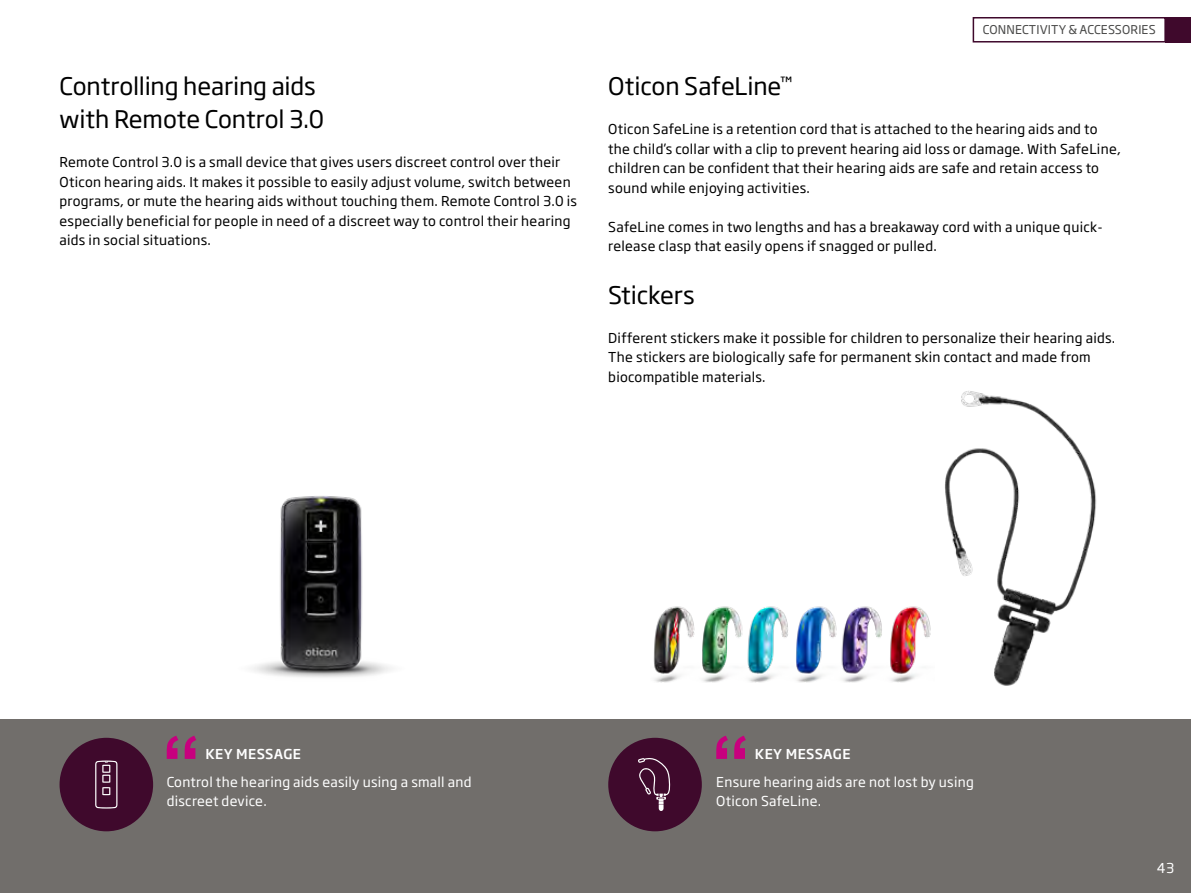
<style>
.page{position:relative;width:1191px;height:893px;background:#fff}
.page>*{position:absolute;margin:0;border:0;box-sizing:border-box;transform-origin:0 0}
.t1{font:24px/33px "Soho Gothic Pro";letter-spacing:-.005em;color:#000}
.t2{font:13.5px/19.5px "Soho Gothic Pro";letter-spacing:.02em;color:#000}
.t3{font:13.5px/19.5px "Soho Gothic Pro";letter-spacing:.02em;color:#fff}
.t4{font:500 13.5px "Soho Gothic Pro";letter-spacing:.035em;color:#fff}
.t5{font:12px "Soho Gothic Pro";letter-spacing:.015em;color:#484847}
</style>
<div class="page">
<div style="left:0;top:719px;width:1191px;height:174px;background:#716e6b"></div>
<div style="left:1165px;top:17px;width:26px;height:26px;background:#3f092c"></div>
<div style="left:972px;top:17px;width:193px;height:26px;border:2px solid #3f092c"></div>
<div style="left:60px;top:738px;width:93px;height:93px;background:#3f092c;border-radius:50%"></div>
<svg style="left:95px;top:760px;width:22px;height:48px"></svg>
<img style="left:252px;top:496px;width:139px;height:182px">
<img style="left:945px;top:391px;width:152px;height:295px">
<img style="left:653px;top:606px;width:278px;height:77px">
<div style="left:608px;top:738px;width:94px;height:93px;background:#3f092c;border-radius:50%"></div>
<svg style="left:638px;top:758px;width:32px;height:53px"></svg>
<svg style="left:167px;top:736px;width:29px;height:23px"></svg>
<svg style="left:716px;top:736px;width:30px;height:23px"></svg>
<h1 class="t1" style="left:60px;top:69px;width:266px">Controlling hearing aids with Remote Control 3.0</h1>
<p class="t2" style="left:60px;top:152px;width:519px">Remote Control 3.0 is a small device that gives users discreet control over their Oticon hearing aids. It makes it possible to easily adjust volume, switch between programs, or mute the hearing aids without touching them. Remote Control 3.0 is especially beneficial for people in need of a discreet way to control their hearing aids in social situations.</p>
<p class="t5" style="left:982px;top:21px;width:175px">CONNECTIVITY &amp; ACCESSORIES</p>
<h1 class="t1" style="left:608px;top:69px;width:186px">Oticon SafeLine<sup>™</sup></h1>
<p class="t2" style="left:608px;top:119px;width:514px">Oticon SafeLine is a retention cord that is attached to the hearing aids and to the child’s collar with a clip to prevent hearing aid loss or damage. With SafeLine, children can be confident that their hearing aids are safe and retain access to sound while enjoying activities.</p>
<p class="t2" style="left:608px;top:216px;width:496px">SafeLine comes in two lengths and has a breakaway cord with a unique quick&shy;release clasp that easily opens if snagged or pulled.</p>
<h1 class="t1" style="left:608px;top:277px;width:88px">Stickers</h1>
<p class="t2" style="left:608px;top:327px;width:508px">Different stickers make it possible for children to personalize their hearing aids.<br>The stickers are biologically safe for permanent skin contact and made from biocompatible materials.</p>
<p class="t4" style="left:205px;top:743px;width:97px">KEY MESSAGE</p>
<p class="t3" style="left:167px;top:771px;width:306px">Control the hearing aids easily using a small and discreet device.</p>
<p class="t4" style="left:755px;top:743px;width:97px">KEY MESSAGE</p>
<p class="t3" style="left:716px;top:771px;width:259px">Ensure hearing aids are not lost by using<br>Oticon SafeLine.</p>
<p class="t3" style="left:1157px;top:858px;width:19px">43</p>
</div>
